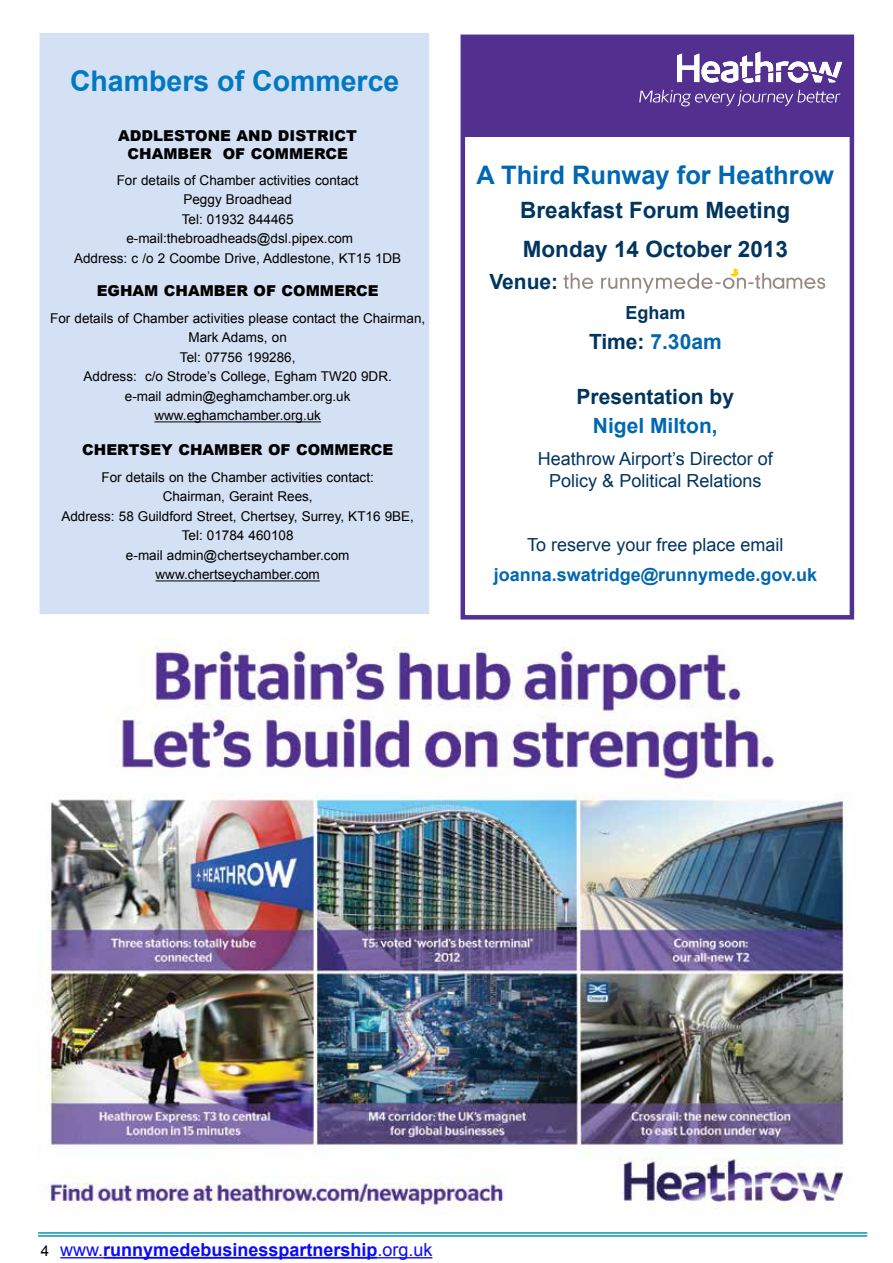
<style>
.page{position:relative;width:893px;height:1263px;background:#fff}
.page>*{position:absolute;margin:0;border:0;box-sizing:border-box;transform-origin:0 0}
.t1{font:700 28.5px "Arial";color:#0079c1}
.t2{font:700 25.5px "Arial";color:#0067b1}
.t3{font:700 22.5px/39px "Arial";color:#00355f}
.t4{font:700 21px "Arial";color:#0067b1}
.t5{font:700 21px "Arial";color:#00355f}
.t6{font:18px/22.5px "Arial";color:#00355f;text-align:center}
.t7{font:700 18px "Arial";color:#00f}
.t8{font:700 18px "Arial";color:#0067b1}
.t9{font:700 18px "Arial";color:#00355f}
.t10{font:900 15px/18px "Arial";color:#000;text-align:center}
.t11{font:13.5px/19.5px "Arial";color:#000;text-align:center}
.s1{color:#00355f}
.s2{font-weight:400;font-size:15px;color:#000}
.s3{font-weight:400}
</style>
<div class="page">
<hr style="left:38px;top:1235px;width:829px;height:2px;background:#0091b1">
<hr style="left:38px;top:1232px;width:829px;height:2px;background:#0091b1">
<div style="left:463px;top:35px;width:387px;height:102px;background:#533090"></div>
<div style="left:461px;top:35px;width:393px;height:584px;border:4px solid #523092"></div>
<hr style="left:60px;top:1257px;width:43px;height:1px;background:#00f">
<hr style="left:103px;top:1257px;width:274px;height:2px;background:#00f">
<hr style="left:377px;top:1257px;width:55px;height:1px;background:#00f">
<svg style="left:677px;top:52px;width:165px;height:31px"></svg>
<svg style="left:639px;top:90px;width:201px;height:16px"></svg>
<svg style="left:563px;top:273px;width:30px;height:16px"></svg>
<svg style="left:601px;top:268px;width:224px;height:25px"></svg>
<div style="left:38px;top:31px;width:393px;height:585px;background:#d4e0f3;border:2px solid #fff"></div>
<hr style="left:154px;top:421px;width:167px;height:1px;background:#000">
<hr style="left:156px;top:580px;width:164px;height:1px;background:#000">
<img style="left:38px;top:639px;width:807px;height:571px">
<h1 class="t1" style="left:70px;top:62px;width:331px">Chambers of Commerce</h1>
<p class="t10" style="left:118px;top:127px;width:240px">ADDLESTONE AND DISTRICT<br>CHAMBER OF COMMERCE</p>
<p class="t11" style="left:74px;top:171px;width:329px">For details of Chamber activities contact<br>Peggy Broadhead<br>Tel: 01932 844465 e-mail:thebroadheads@dsl.pipex.com<br>Address: c /o 2 Coombe Drive, Addlestone, KT15 1DB</p>
<p class="t10" style="left:97px;top:281px;width:284px">EGHAM CHAMBER OF COMMERCE</p>
<p class="t11" style="left:50px;top:309px;width:377px">For details of Chamber activities please contact the Chairman, Mark Adams, on<br>Tel: 07756 199286,<br>Address: c/o Strode’s College, Egham TW20 9DR.<br>e-mail admin@eghamchamber.org.uk www.eghamchamber.org.uk</p>
<p class="t10" style="left:82px;top:440px;width:313px">CHERTSEY CHAMBER OF COMMERCE</p>
<p class="t11" style="left:61px;top:468px;width:354px">For details on the Chamber activities contact:<br>Chairman, Geraint Rees,<br>Address: 58 Guildford Street, Chertsey, Surrey, KT16 9BE, Tel: 01784 460108<br>e-mail admin@chertseychamber.com www.chertseychamber.com</p>
<h2 class="t2" style="left:477px;top:158px;width:359px">A Third Runway for Heathrow</h2>
<h3 class="t3" style="left:520px;top:192px;width:272px">Breakfast Forum Meeting<br>Monday 14 October 2013</h3>
<h3 class="t5" style="left:489px;top:267px;width:70px">Venue:</h3>
<h3 class="t9" style="left:625px;top:300px;width:62px">Egham</h3>
<h3 class="t4" style="left:589px;top:327px;width:134px"><span class="s1">Time:</span> 7.30am</h3>
<h3 class="t5" style="left:577px;top:383px;width:159px">Presentation by</h3>
<h3 class="t4" style="left:593px;top:411px;width:126px">Nigel Milton,</h3>
<h3 class="t6" style="left:538px;top:447px;width:236px">Heathrow Airport’s Director of<br>Policy &amp; Political Relations</h3>
<h3 class="t6" style="left:527px;top:533px;width:258px">To reserve your free place email</h3>
<h3 class="t8" style="left:494px;top:562px;width:325px">joanna.swatridge@runnymede.gov.uk</h3>
<h3 class="t7" style="left:41px;top:1237px;width:393px"><span class="s2">4</span> <span class="s3">www.</span>runnymedebusinesspartnership<span class="s3">.org.uk</span></h3>
</div>
